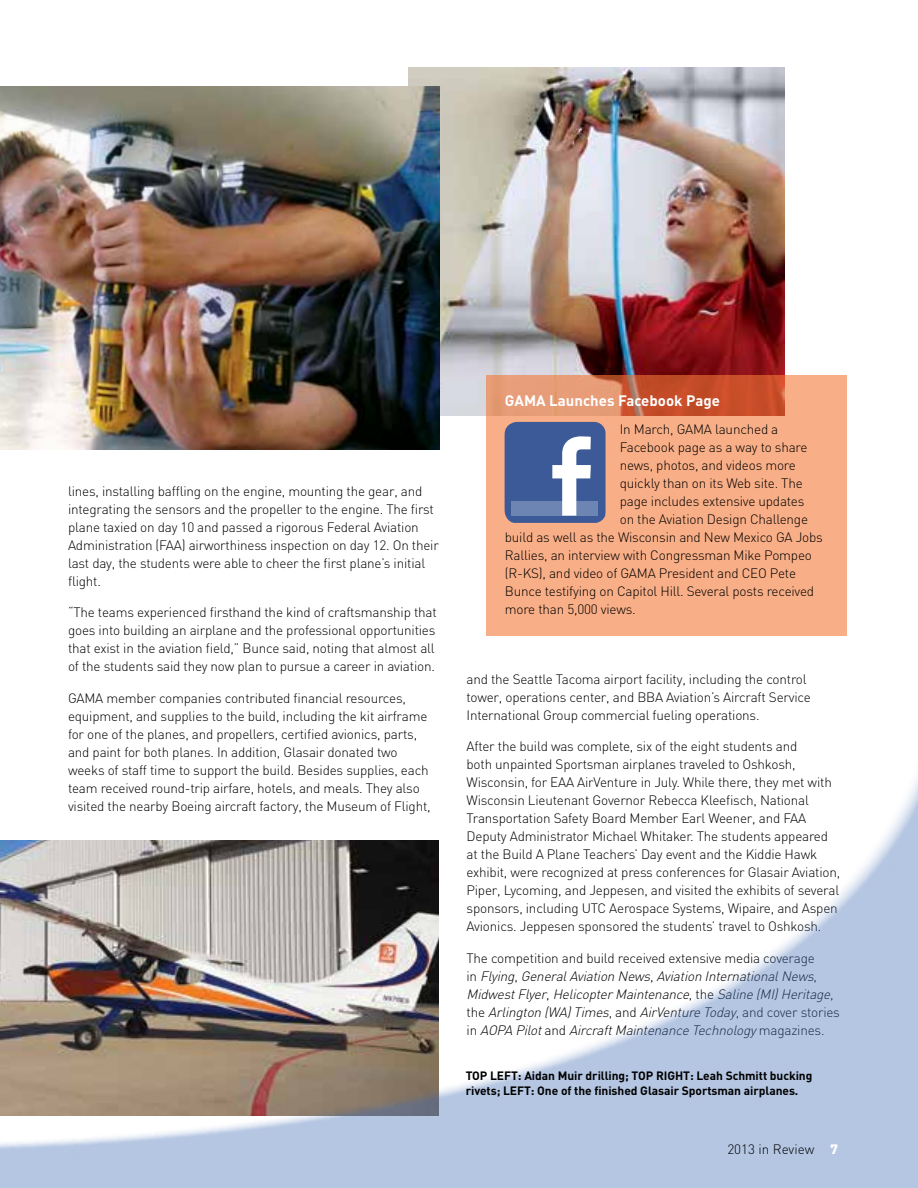
<style>
.page{position:relative;width:918px;height:1188px;background:#fff}
.page>*{position:absolute;margin:0;border:0;box-sizing:border-box;transform-origin:0 0}
.t1{font:700 15px "DIN";color:#fff}
.t2{font:300 13.5px/18px "DIN";letter-spacing:-.015em;color:#000}
.t3{font:italic 300 13.5px/18px "DIN";color:#000}
.t4{font:700 12px/15px "DIN";letter-spacing:-.005em;color:#000}
.s1{font-style:normal}
.s2{font-weight:900;color:#fff}
</style>
<div class="page">
<img style="left:408px;top:68px;width:376px;height:347px">
<svg style="left:486px;top:375px;width:361px;height:261px;background:#f2a57d"></svg>
<svg style="left:504px;top:422px;width:102px;height:101px;background:#6379aa"></svg>
<svg style="left:0;top:777px;width:918px;height:411px"></svg>
<img style="left:0;top:87px;width:439px;height:362px">
<p class="t2" style="left:68px;top:482px;width:372px">lines, installing baffling on the engine, mounting the gear, and integrating the sensors and the propeller to the engine. The first plane taxied on day 10 and passed a rigorous Federal Aviation Administration (FAA) airworthiness inspection on day 12. On their last day, the students were able to cheer the first plane’s initial flight.</p>
<p class="t2" style="left:68px;top:603px;width:370px">“The teams experienced firsthand the kind of craftsmanship that goes into building an airplane and the professional opportunities that exist in the aviation field,” Bunce said, noting that almost all of the students said they now plan to pursue a career in aviation.</p>
<p class="t2" style="left:68px;top:689px;width:364px">GAMA member companies contributed financial resources, equipment, and supplies to the build, including the kit airframe for one of the planes, and propellers, certified avionics, parts, and paint for both planes. In addition, Glasair donated two weeks of staff time to support the build. Besides supplies, each team received round-trip airfare, hotels, and meals. They also visited the nearby Boeing aircraft factory, the Museum of Flight,</p>
<p class="t1" style="left:505px;top:391px;width:217px">GAMA Launches Facebook Page</p>
<p class="t2" style="left:620px;top:420px;width:160px">In March, GAMA launched a</p>
<p class="t2" style="left:620px;top:438px;width:189px">Facebook page as a way to share</p>
<p class="t2" style="left:620px;top:456px;width:178px">news, photos, and videos more</p>
<p class="t2" style="left:620px;top:474px;width:184px">quickly than on its Web site. The</p>
<p class="t2" style="left:620px;top:492px;width:186px">page includes extensive updates</p>
<p class="t2" style="left:620px;top:510px;width:190px">on the Aviation Design Challenge</p>
<p class="t2" style="left:505px;top:528px;width:319px">build as well as the Wisconsin and New Mexico GA Jobs</p>
<p class="t2" style="left:505px;top:546px;width:309px">Rallies, an interview with Congressman Mike Pompeo</p>
<p class="t2" style="left:505px;top:564px;width:293px">(R-KS), and video of GAMA President and CEO Pete</p>
<p class="t2" style="left:505px;top:582px;width:311px">Bunce testifying on Capitol Hill. Several posts received</p>
<p class="t2" style="left:505px;top:600px;width:132px">more than 5,000 views.</p>
<p class="t2" style="left:467px;top:670px;width:346px">and the Seattle Tacoma airport facility, including the control tower, operations center, and BBA Aviation’s Aircraft Service<br>International Group commercial fueling operations.</p>
<p class="t2" style="left:467px;top:737px;width:375px">After the build was complete, six of the eight students and<br>both unpainted Sportsman airplanes traveled to Oshkosh, Wisconsin, for EAA AirVenture in July. While there, they met with Wisconsin Lieutenant Governor Rebecca Kleefisch, National Transportation Safety Board Member Earl Weener, and FAA Deputy Administrator Michael Whitaker. The students appeared at the Build A Plane Teachers’ Day event and the Kiddie Hawk exhibit, were recognized at press conferences for Glasair Aviation, Piper, Lycoming, and Jeppesen, and visited the exhibits of several sponsors, including UTC Aerospace Systems, Wipaire, and Aspen Avionics. Jeppesen sponsored the students’ travel to Oshkosh.</p>
<p class="t3" style="left:467px;top:949px;width:375px"><span class="s1">The competition and build received extensive media coverage<br>i n</span> Flying<span class="s1">,</span> GeneralAviation News<span class="s1">,</span> Aviation InternationalNews<span class="s1">, </span>MidwestFlyer<span class="s1">,</span> HelicopterMaintenance<span class="s1">, t h e</span> Saline (MI)Heritage<span class="s1">, t h e</span> Arlington (WA)Times<span class="s1">, a n d</span> AirVenture Today<span class="s1">, a n d c o v e r s t o r i e s i n</span> AOPA Pilot<span class="s1">a n d</span> AircraftMaintenance Technology<span class="s1">m a g a z i n e s .</span></p>
<p class="t4" style="left:466px;top:1068px;width:348px">TOP LEFT: Aidan Muir drilling; TOP RIGHT: Leah Schmitt bucking rivets; LEFT: One of the finished Glasair Sportsman airplanes.</p>
<p class="t2" style="left:727px;top:1140px;width:112px">2013 in Review <span class="s2">7</span></p>
</div>
